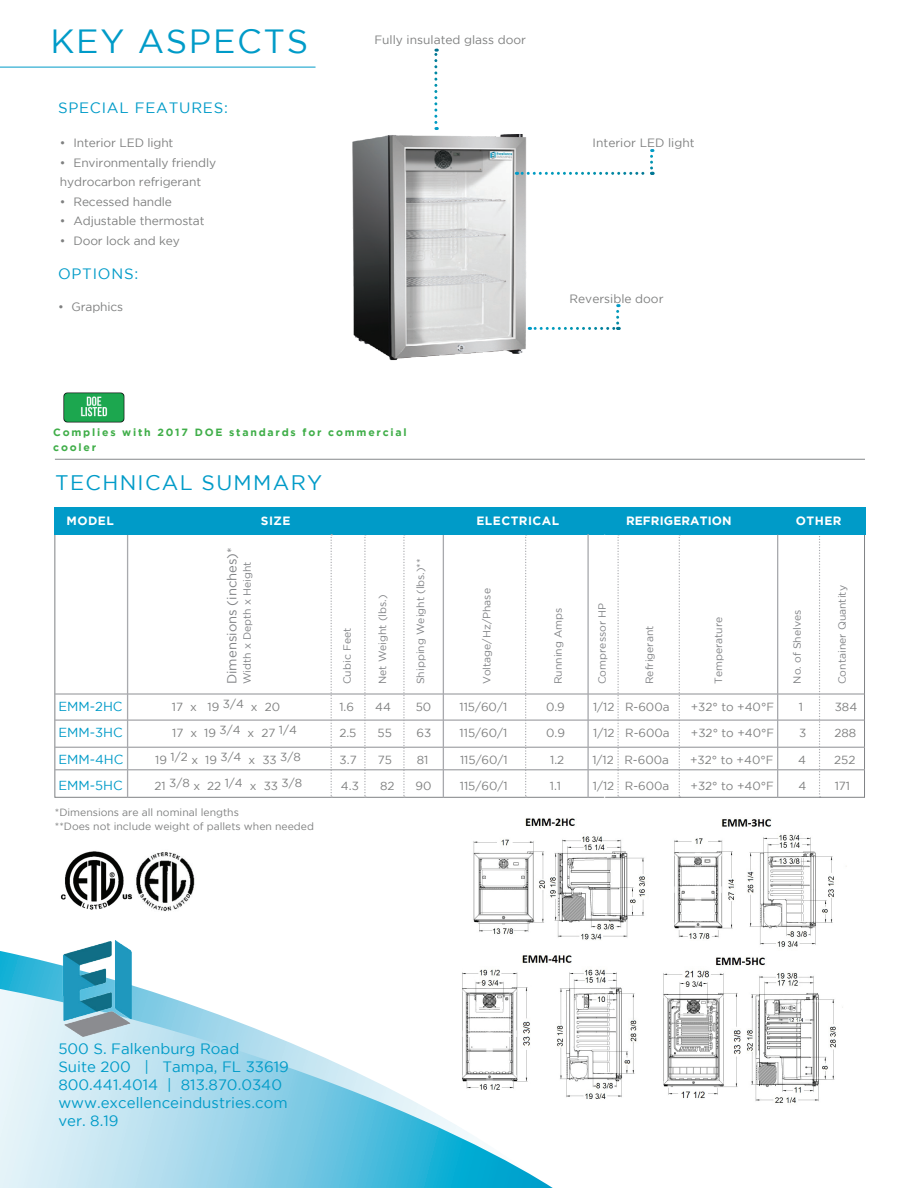
<style>
.page{position:relative;width:918px;height:1188px;background:#fff}
.page>*{position:absolute;margin:0;border:0;box-sizing:border-box;transform-origin:0 0}
.t1{font:33.45px "Gotham";letter-spacing:.05em;color:#009bc8}
.t2{font:21px "Gotham";letter-spacing:.065em;color:#009bc8}
.t3{font:15px/18px "Gotham";color:#009bc8}
.t4{font:15px "Gotham";letter-spacing:.05em;color:#009bc8}
.t5{font:13.05px "Gotham";color:#009bc8}
.t6{font:13.05px "Gotham";color:#808285}
.t7{font:12px/19.5px "Gotham";letter-spacing:-.01em;color:#7f8080}
.t8{font:700 12px "Gotham";letter-spacing:.04em;color:#fff}
.t9{font:700 12px "Gotham";letter-spacing:.01em;color:#fff}
.t10{font:11.7px "Gotham";color:#7f8080}
.t11{font:10.5px "Gotham";color:#808285}
.t12{font:10.5px/14.4px "Gotham";color:#7f8080}
.t13{font:700 10.5px/15px "Gotham";letter-spacing:.17em;color:#40ae49}
</style>
<div class="page">
<img style="left:473px;top:818px;width:374px;height:285px">
<svg style="left:0;top:951px;width:549px;height:38px"></svg>
<svg style="left:0;top:989px;width:553px;height:199px"></svg>
<img style="left:352px;top:122px;width:177px;height:239px">
<svg style="left:679px;top:535px;width:1px;height:261px"></svg>
<svg style="left:819px;top:536px;width:2px;height:259px"></svg>
<hr style="left:127px;top:535px;width:1px;height:263px;background:#a8a9ad">
<hr style="left:443px;top:535px;width:1px;height:263px;background:#a8a9ad">
<svg style="left:403px;top:535px;width:2px;height:263px"></svg>
<svg style="left:617px;top:535px;width:2px;height:263px"></svg>
<svg style="left:364px;top:535px;width:2px;height:263px"></svg>
<svg style="left:525px;top:535px;width:2px;height:263px"></svg>
<div style="left:54px;top:507px;width:811px;height:28px;background:#009bc8"></div>
<svg style="left:331px;top:534px;width:1px;height:264px"></svg>
<hr style="left:777px;top:535px;width:1px;height:263px;background:#a8a9ad">
<hr style="left:54px;top:719px;width:810px;height:2px;background:#a8a9ad">
<hr style="left:54px;top:693px;width:810px;height:2px;background:#a8a9ad">
<hr style="left:55px;top:459px;width:810px;height:1px;background:#939598">
<hr style="left:587px;top:534px;width:2px;height:264px;background:#a8a9ad">
<svg style="left:434px;top:49px;width:3px;height:81px"></svg>
<svg style="left:529px;top:304px;width:90px;height:26px"></svg>
<hr style="left:0;top:67px;width:316px;height:1px;background:#009bc8">
<img style="left:136px;top:852px;width:59px;height:59px">
<img style="left:62px;top:940px;width:82px;height:99px">
<svg style="left:516px;top:149px;width:137px;height:26px"></svg>
<hr style="left:55px;top:747px;width:810px;height:1px;background:#a8a9ad">
<hr style="left:55px;top:769px;width:810px;height:1px;background:#a8a9ad">
<img style="left:63px;top:392px;width:62px;height:31px">
<img style="left:60px;top:851px;width:73px;height:59px">
<h1 class="t1" style="left:51px;top:23px;width:259px">KEY ASPECTS</h1>
<p class="t4" style="left:58px;top:99px;width:171px">SPECIAL FEATURES:</p>
<p class="t7" style="left:60px;top:133px;width:115px">• Interior LED light</p>
<p class="t7" style="left:60px;top:153px;width:158px">• Environmentally friendly hydrocarbon refrigerant</p>
<p class="t7" style="left:60px;top:192px;width:114px">• Recessed handle</p>
<p class="t7" style="left:60px;top:211px;width:146px">• Adjustable thermostat</p>
<p class="t7" style="left:60px;top:231px;width:122px">• Door lock and key</p>
<p class="t4" style="left:58px;top:265px;width:82px">OPTIONS:</p>
<p class="t7" style="left:58px;top:297px;width:67px">• Graphics</p>
<p class="t7" style="left:374px;top:30px;width:153px">Fully insulated glass door</p>
<p class="t7" style="left:593px;top:133px;width:104px">Interior LED light</p>
<p class="t7" style="left:570px;top:289px;width:96px">Reversible door</p>
<p class="t13" style="left:53px;top:424px;width:355px">Complies with 2017 DOE standards for commercial cooler</p>
<h2 class="t2" style="left:55px;top:471px;width:269px">TECHNICAL SUMMARY</h2>
<p class="t8" style="left:67px;top:514px;width:49px">MODEL</p>
<p class="t8" style="left:261px;top:514px;width:31px">SIZE</p>
<p class="t8" style="left:476px;top:514px;width:84px">ELECTRICAL</p>
<p class="t9" style="left:626px;top:514px;width:107px">REFRIGERATION</p>
<p class="t8" style="left:796px;top:514px;width:47px">OTHER</p>
<p class="t6" style="left:225px;top:684px;width:138px;rotate:-90deg">Dimensions (inches)*</p>
<p class="t11" style="left:241px;top:684px;width:124px;rotate:-90deg">Width x Depth x Height</p>
<p class="t11" style="left:341px;top:684px;width:58px;rotate:-90deg">Cubic Feet</p>
<p class="t11" style="left:377px;top:684px;width:91px;rotate:-90deg">Net Weight (lbs.)</p>
<p class="t11" style="left:415px;top:684px;width:127px;rotate:-90deg">Shipping Weight (lbs.)**</p>
<p class="t11" style="left:481px;top:684px;width:97px;rotate:-90deg">Voltage/Hz/Phase</p>
<p class="t11" style="left:552px;top:684px;width:78px;rotate:-90deg">Running Amps</p>
<p class="t11" style="left:596px;top:684px;width:83px;rotate:-90deg">Compressor HP</p>
<p class="t11" style="left:644px;top:684px;width:60px;rotate:-90deg">Refrigerant</p>
<p class="t11" style="left:713px;top:684px;width:69px;rotate:-90deg">Temperature</p>
<p class="t11" style="left:791px;top:684px;width:75px;rotate:-90deg">No. of Shelves</p>
<p class="t11" style="left:836px;top:684px;width:101px;rotate:-90deg">Container Quantity</p>
<p class="t5" style="left:58px;top:700px;width:66px">EMM-2HC</p>
<p class="t10" style="left:172px;top:701px;width:110px">17 x 19 3/4 x 20</p>
<p class="t10" style="left:339px;top:701px;width:16px">1.6</p>
<p class="t10" style="left:375px;top:701px;width:17px">44</p>
<p class="t10" style="left:416px;top:701px;width:17px">50</p>
<p class="t10" style="left:459px;top:701px;width:49px">115/60/1</p>
<p class="t10" style="left:546px;top:701px;width:20px">0.9</p>
<p class="t10" style="left:593px;top:701px;width:78px">1/12 R-600a</p>
<p class="t10" style="left:691px;top:701px;width:85px">+32° to +40°F</p>
<p class="t10" style="left:799px;top:701px;width:6px">1</p>
<p class="t10" style="left:835px;top:701px;width:24px">384</p>
<p class="t5" style="left:58px;top:726px;width:66px">EMM-3HC</p>
<p class="t10" style="left:172px;top:727px;width:126px">17 x 19 3/4 x 27 1/4</p>
<p class="t10" style="left:339px;top:727px;width:19px">2.5</p>
<p class="t10" style="left:378px;top:727px;width:16px">55</p>
<p class="t10" style="left:417px;top:727px;width:16px">63</p>
<p class="t10" style="left:460px;top:727px;width:49px">115/60/1</p>
<p class="t10" style="left:546px;top:727px;width:20px">0.9</p>
<p class="t10" style="left:593px;top:727px;width:78px">1/12 R-600a</p>
<p class="t10" style="left:691px;top:727px;width:85px">+32° to +40°F</p>
<p class="t10" style="left:799px;top:727px;width:9px">3</p>
<p class="t10" style="left:834px;top:727px;width:23px">288</p>
<p class="t5" style="left:58px;top:752px;width:67px">EMM-4HC</p>
<p class="t10" style="left:155px;top:750px;width:147px">19 1/2 x 19 3/4 x 33 3/8</p>
<p class="t10" style="left:340px;top:753px;width:19px">3.7</p>
<p class="t10" style="left:378px;top:753px;width:16px">75</p>
<p class="t10" style="left:417px;top:753px;width:13px">81</p>
<p class="t10" style="left:460px;top:753px;width:49px">115/60/1</p>
<p class="t10" style="left:550px;top:753px;width:16px">1.2</p>
<p class="t10" style="left:592px;top:753px;width:78px">1/12 R-600a</p>
<p class="t10" style="left:690px;top:753px;width:85px">+32° to +40°F</p>
<p class="t10" style="left:798px;top:753px;width:9px">4</p>
<p class="t10" style="left:834px;top:753px;width:23px">252</p>
<p class="t5" style="left:58px;top:778px;width:66px">EMM-5HC</p>
<p class="t10" style="left:155px;top:776px;width:149px">21 3/8 x 22 1/4 x 33 3/8</p>
<p class="t10" style="left:341px;top:779px;width:19px">4.3</p>
<p class="t10" style="left:380px;top:779px;width:16px">82</p>
<p class="t10" style="left:416px;top:779px;width:18px">90</p>
<p class="t10" style="left:460px;top:779px;width:49px">115/60/1</p>
<p class="t10" style="left:550px;top:779px;width:13px">1.1</p>
<p class="t10" style="left:593px;top:779px;width:78px">1/12 R-600a</p>
<p class="t10" style="left:691px;top:779px;width:85px">+32° to +40°F</p>
<p class="t10" style="left:799px;top:779px;width:9px">4</p>
<p class="t10" style="left:835px;top:779px;width:17px">171</p>
<p class="t12" style="left:55px;top:805px;width:261px">*Dimensions are all nominal lengths<br>**Does not include weight of pallets when needed</p>
<p class="t3" style="left:58px;top:1039px;width:232px">500 S. Falkenburg Road<br>Suite 200 | Tampa, FL 33619<br>800.441.4014 | 813.870.0340 www.excellenceindustries.com ver. 8.19</p>
</div>
